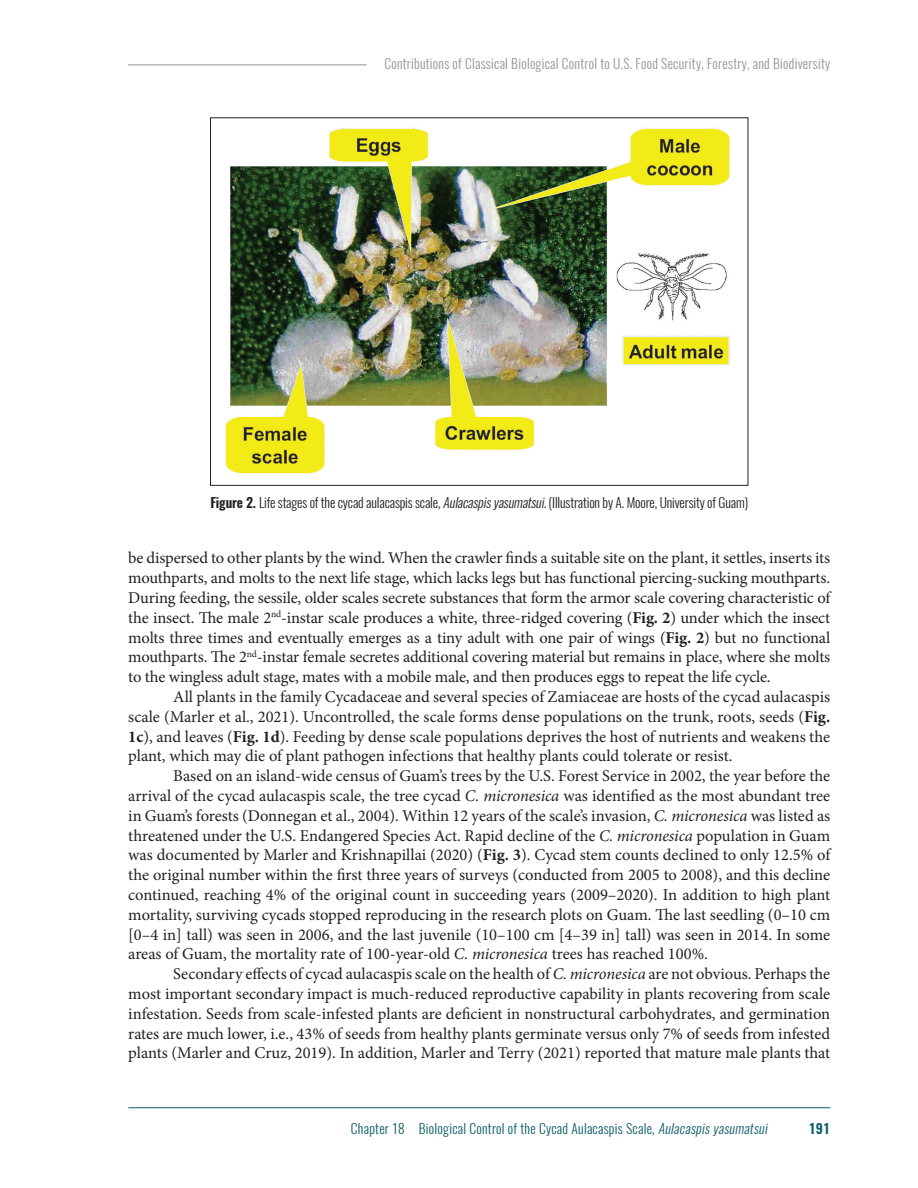
<style>
.page{position:relative;width:918px;height:1188px;background:#fff}
.page>*{position:absolute;margin:0;border:0;box-sizing:border-box;transform-origin:0 0}
.Paragraph_General{font:16.5px/19.8px "Minion Pro";letter-spacing:-.005em;color:#231f20;text-align:justify}
.Paragraph_First{font:16.5px/19.8px "Minion Pro";letter-spacing:-.01em;color:#231f20;text-align:justify}
.t1{font:300 13.5px "Oswald";letter-spacing:-.01em;color:#231f20}
.t2{font:300 13.5px "Oswald";letter-spacing:.02em;color:#929496}
.t3{font:300 13.5px "Oswald";letter-spacing:.02em;color:#0e5d65}
.t4{font:600 13.5px "Oswald";color:#0e5d65}
.s1{font-weight:600}
.s2{font-style:italic}
.s3{font-weight:700}
</style>
<div class="page">
<hr style="left:128px;top:64px;width:239px;height:1px;background:#929496">
<hr style="left:128px;top:1107px;width:702px;height:1px;background:#0e5d65">
<img style="left:225px;top:128px;width:505px;height:346px">
<p class="t2" style="left:384px;top:54px;width:447px">Contributions of Classical Biological Control to U.S. Food Security, Forestry, and Biodiversity</p>
<p class="t1" style="left:210px;top:493px;width:539px"><span class="s1">Figure 2.</span> Life stages of the cycad aulacaspis scale, <span class="s2">Aulacaspisyasumatsui.</span>(Illustration by A. Moore, University of Guam)</p>
<p class="Paragraph_First" style="left:128px;top:548px;width:704px">be dispersed to other plants by the wind. When the crawler finds a suitable site on the plant, it settles, inserts its mouthparts, and molts to the next life stage, which lacks legs but has functional piercing-sucking mouthparts.<br>During feeding, the sessile, older scales secrete substances that form the armor scale covering characteristic of the insect. The male 2<sup>nd</sup>-instar scale produces a white, three-ridged covering (<span class="s3">Fig. 2</span>) under which the insect molts three times and eventually emerges as a tiny adult with one pair of wings (<span class="s3">Fig. 2</span>) but no functional mouthparts. The 2<sup>nd</sup>-instar female secretes additional covering material but remains in place, where she molts to the wingless adult stage, mates with a mobile male, and then produces eggs to repeat the life cycle.</p>
<p class="Paragraph_General" style="left:128px;top:687px;width:704px;text-indent:45px">All plants in the family Cycadaceae and several species of Zamiaceae are hosts of the cycad aulacaspis scale (Marler et al., 2021). Uncontrolled, the scale forms dense populations on the trunk, roots, seeds (<span class="s3">Fig.<br>1c</span>), and leaves (<span class="s3">Fig. 1d</span>). Feeding by dense scale populations deprives the host of nutrients and weakens the plant, which may die of plant pathogen infections that healthy plants could tolerate or resist.</p>
<p class="Paragraph_General" style="left:128px;top:766px;width:704px;text-indent:45px">Based on an island-wide census of Guam’s trees by the U.S. Forest Service in 2002, the year before the arrival of the cycad aulacaspis scale, the tree cycad <span class="s2">C. micronesica</span> was identified as the most abundant tree in Guam’s forests (Donnegan et al., 2004). Within 12 years of the scale’s invasion, <span class="s2">C. micronesica</span> was listed as threatened under the U.S. Endangered Species Act. Rapid decline of the <span class="s2">C. micronesica</span> population in Guam was documented by Marler and Krishnapillai (2020) (<span class="s3">Fig. 3</span>). Cycad stem counts declined to only 12.5% of the original number within the first three years of surveys (conducted from 2005 to 2008), and this decline continued, reaching 4% of the original count in succeeding years (2009–2020). In addition to high plant mortality, surviving cycads stopped reproducing in the research plots on Guam. The last seedling (0–10 cm [0–4 in] tall) was seen in 2006, and the last juvenile (10–100 cm [4–39 in] tall) was seen in 2014. In some areas of Guam, the mortality rate of 100-year-old <span class="s2">C. micronesica</span> trees has reached 100%.</p>
<p class="Paragraph_General" style="left:128px;top:964px;width:704px;text-indent:45px">Secondary effects of cycad aulacaspis scale on the health of <span class="s2">C. micronesica</span> are not obvious. Perhaps the most important secondary impact is much-reduced reproductive capability in plants recovering from scale infestation. Seeds from scale-infested plants are deficient in nonstructural carbohydrates, and germination rates are much lower, i.e., 43% of seeds from healthy plants germinate versus only 7% of seeds from infested plants (Marler and Cruz, 2019). In addition, Marler and Terry (2021) reported that mature male plants that</p>
<p class="t3" style="left:351px;top:1120px;width:421px">Chapter 18 Biological Control of the Cycad Aulacaspis Scale, <span class="s2">Aulacaspisyasumatsui</span></p>
<p class="t4" style="left:809px;top:1119px;width:23px">191</p>
</div>
